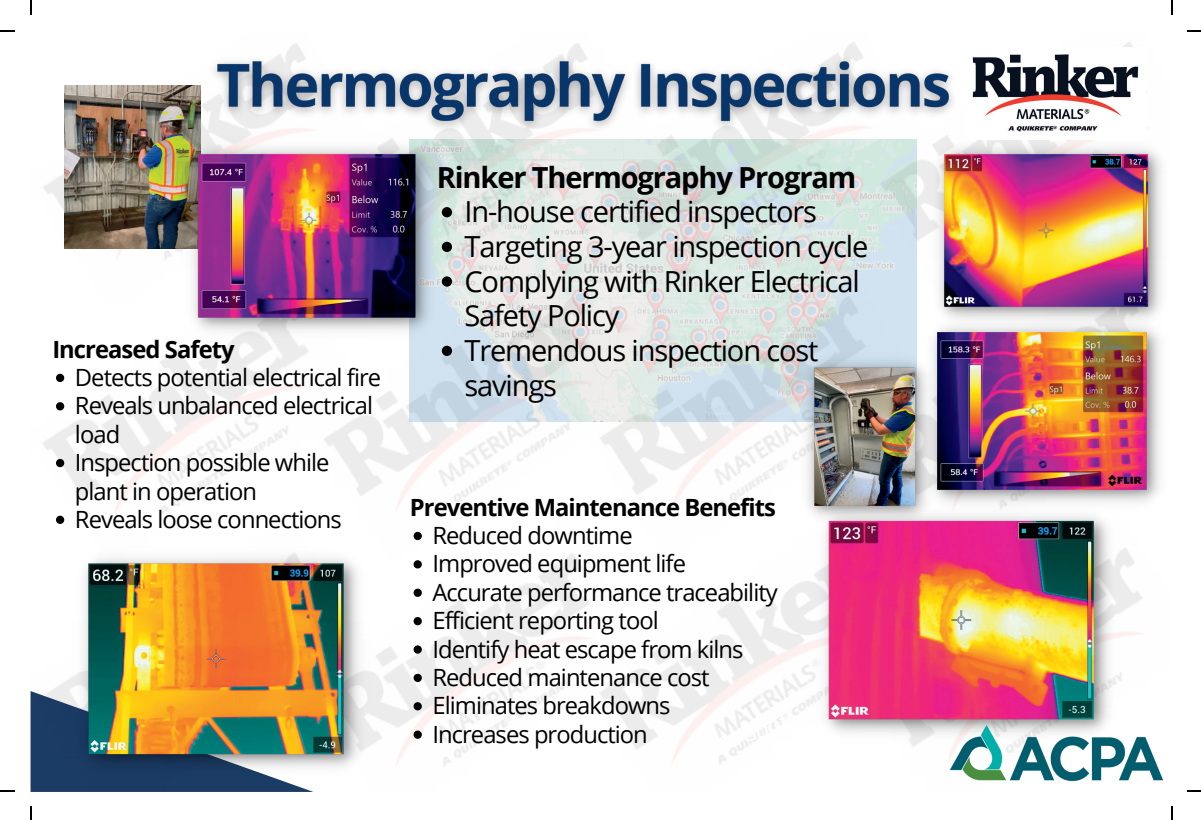
<style>
.page{position:relative;width:1201px;height:820px;background:#fff}
.page>*{position:absolute;margin:0;border:0;box-sizing:border-box;transform-origin:0 0}
.t1{font:29.05px/34.6px "Open Sans";letter-spacing:-.04em;color:#000}
.t2{font:700 29.05px "Open Sans";letter-spacing:-.04em;color:#000}
.t3{font:23.8px/28.3px "Open Sans";letter-spacing:-.04em;color:#000}
.t4{font:700 23.8px "Open Sans";letter-spacing:-.04em;color:#000}
</style>
<div class="page">
<img style="left:30px;top:42px;width:1117px;height:749px">
<svg style="left:31px;top:691px;width:282px;height:100px;background:#2c4a6f"></svg>
<img style="left:409px;top:144px;width:506px;height:278px">
<img style="left:65px;top:85px;width:135px;height:163px">
<img style="left:798px;top:349px;width:125px;height:180px">
<img style="left:182px;top:136px;width:258px;height:205px">
<img style="left:73px;top:546px;width:297px;height:232px">
<img style="left:816px;top:505px;width:299px;height:238px">
<img style="left:927px;top:136px;width:235px;height:178px">
<img style="left:923px;top:314px;width:237px;height:200px">
<img style="left:966px;top:48px;width:179px;height:91px">
<svg style="left:413px;top:532px;width:9px;height:8px"></svg>
<svg style="left:413px;top:560px;width:9px;height:8px"></svg>
<svg style="left:413px;top:588px;width:9px;height:9px"></svg>
<svg style="left:413px;top:617px;width:9px;height:8px"></svg>
<svg style="left:413px;top:645px;width:9px;height:8px"></svg>
<svg style="left:413px;top:673px;width:9px;height:9px"></svg>
<svg style="left:413px;top:702px;width:9px;height:8px"></svg>
<svg style="left:413px;top:730px;width:9px;height:8px"></svg>
<img style="left:948px;top:723px;width:215px;height:58px">
<img style="left:201px;top:42px;width:763px;height:102px">
<svg style="left:56px;top:374px;width:8px;height:8px"></svg>
<svg style="left:56px;top:402px;width:8px;height:8px"></svg>
<svg style="left:56px;top:459px;width:8px;height:8px"></svg>
<svg style="left:56px;top:515px;width:8px;height:9px"></svg>
<svg style="left:441px;top:207px;width:11px;height:10px"></svg>
<svg style="left:441px;top:242px;width:11px;height:10px"></svg>
<svg style="left:441px;top:276px;width:11px;height:10px"></svg>
<svg style="left:441px;top:346px;width:11px;height:10px"></svg>
<svg style="left:30px;top:0;width:2px;height:14px"></svg>
<svg style="left:0;top:30px;width:14px;height:2px"></svg>
<svg style="left:1171px;top:0;width:1px;height:14px"></svg>
<svg style="left:1187px;top:30px;width:13px;height:2px"></svg>
<svg style="left:30px;top:806px;width:2px;height:13px"></svg>
<svg style="left:0;top:790px;width:14px;height:1px"></svg>
<svg style="left:1171px;top:806px;width:1px;height:13px"></svg>
<svg style="left:1187px;top:790px;width:13px;height:1px"></svg>
<p class="t4" style="left:52px;top:332px;width:184px">Increased Safety</p>
<p class="t3" style="left:75px;top:362px;width:307px">Detects potential electrical fire<br>Reveals unbalanced electrical load<br>Inspection possible while plant in operation<br>Reveals loose connections</p>
<p class="t2" style="left:437px;top:156px;width:421px">Rinker Thermography Program</p>
<p class="t1" style="left:464px;top:194px;width:405px">In-house certified inspectors<br>Targeting 3-year inspection cycle<br>Complying with Rinker Electrical<br>Safety Policy<br>Tremendous inspection cost savings</p>
<p class="t4" style="left:410px;top:490px;width:367px">Preventive Maintenance Benefits</p>
<p class="t3" style="left:432px;top:520px;width:347px">Reduced downtime<br>Improved equipment life<br>Accurate performance traceability<br>Efficient reporting tool<br>Identify heat escape from kilns<br>Reduced maintenance cost<br>Eliminates breakdowns<br>Increases production</p>
</div>
